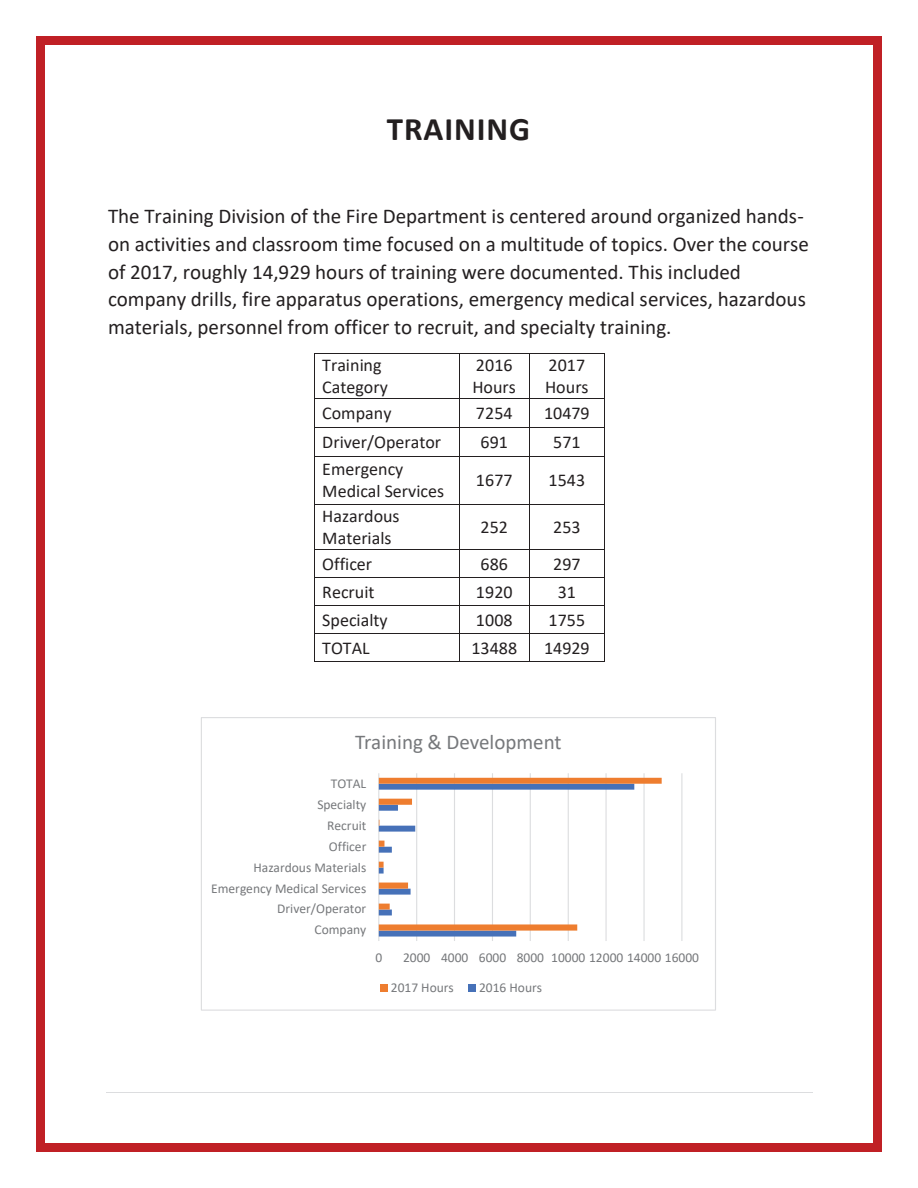
<style>
.page{position:relative;width:918px;height:1188px;background:#fff}
.page>*{position:absolute;margin:0;border:0;box-sizing:border-box;transform-origin:0 0}
.t1{font:700 33px "Calibri";letter-spacing:.025em;color:#231f20}
.t2{font:21px/27.6px "Calibri";color:#231f20}
.t3{font:21px "Calibri";color:#76787b}
.t4{font:18px/22px "Calibri";color:#231f20}
.t5{font:13.5px "Calibri";color:#76787b}
</style>
<div class="page">
<hr style="left:106px;top:1092px;width:706px;height:1px;background:#dcdddf">
<hr style="left:315px;top:354px;width:144px;height:1px;background:#231f20">
<hr style="left:459px;top:354px;width:70px;height:1px;background:#231f20">
<hr style="left:530px;top:354px;width:74px;height:1px;background:#231f20">
<hr style="left:314px;top:354px;width:1px;height:44px;background:#231f20">
<hr style="left:459px;top:354px;width:1px;height:44px;background:#231f20">
<hr style="left:529px;top:354px;width:1px;height:44px;background:#231f20">
<hr style="left:604px;top:354px;width:1px;height:44px;background:#231f20">
<hr style="left:315px;top:398px;width:144px;height:1px;background:#231f20">
<hr style="left:459px;top:398px;width:70px;height:1px;background:#231f20">
<hr style="left:530px;top:398px;width:74px;height:1px;background:#231f20">
<hr style="left:315px;top:427px;width:144px;height:1px;background:#231f20">
<hr style="left:459px;top:427px;width:70px;height:1px;background:#231f20">
<hr style="left:530px;top:427px;width:74px;height:1px;background:#231f20">
<svg style="left:314px;top:398px;width:1px;height:58px"></svg>
<hr style="left:315px;top:456px;width:144px;height:1px;background:#231f20">
<svg style="left:459px;top:399px;width:1px;height:57px"></svg>
<hr style="left:459px;top:456px;width:70px;height:1px;background:#231f20">
<svg style="left:529px;top:398px;width:1px;height:58px"></svg>
<hr style="left:530px;top:456px;width:74px;height:1px;background:#231f20">
<svg style="left:604px;top:398px;width:1px;height:58px"></svg>
<hr style="left:314px;top:456px;width:1px;height:48px;background:#231f20">
<hr style="left:459px;top:456px;width:1px;height:48px;background:#231f20">
<hr style="left:529px;top:456px;width:1px;height:48px;background:#231f20">
<hr style="left:604px;top:456px;width:1px;height:48px;background:#231f20">
<hr style="left:315px;top:504px;width:144px;height:1px;background:#231f20">
<hr style="left:459px;top:504px;width:70px;height:1px;background:#231f20">
<hr style="left:530px;top:504px;width:74px;height:1px;background:#231f20">
<hr style="left:314px;top:505px;width:1px;height:44px;background:#231f20">
<hr style="left:459px;top:505px;width:1px;height:44px;background:#231f20">
<hr style="left:529px;top:505px;width:1px;height:44px;background:#231f20">
<hr style="left:604px;top:505px;width:1px;height:44px;background:#231f20">
<hr style="left:315px;top:549px;width:144px;height:1px;background:#231f20">
<hr style="left:459px;top:549px;width:70px;height:1px;background:#231f20">
<hr style="left:530px;top:549px;width:74px;height:1px;background:#231f20">
<hr style="left:315px;top:577px;width:144px;height:1px;background:#231f20">
<hr style="left:459px;top:577px;width:70px;height:1px;background:#231f20">
<hr style="left:530px;top:577px;width:74px;height:1px;background:#231f20">
<hr style="left:315px;top:605px;width:144px;height:1px;background:#231f20">
<hr style="left:459px;top:605px;width:70px;height:1px;background:#231f20">
<hr style="left:530px;top:605px;width:74px;height:1px;background:#231f20">
<hr style="left:315px;top:633px;width:144px;height:1px;background:#231f20">
<hr style="left:459px;top:633px;width:70px;height:1px;background:#231f20">
<hr style="left:530px;top:633px;width:74px;height:1px;background:#231f20">
<svg style="left:314px;top:549px;width:1px;height:113px"></svg>
<hr style="left:315px;top:662px;width:144px;height:1px;background:#231f20">
<svg style="left:459px;top:550px;width:1px;height:112px"></svg>
<hr style="left:459px;top:662px;width:70px;height:1px;background:#231f20">
<svg style="left:529px;top:549px;width:1px;height:113px"></svg>
<hr style="left:530px;top:662px;width:74px;height:1px;background:#231f20">
<svg style="left:604px;top:549px;width:1px;height:113px"></svg>
<hr style="left:378px;top:773px;width:1px;height:168px;background:#dcdddf">
<hr style="left:416px;top:773px;width:1px;height:168px;background:#dcdddf">
<hr style="left:454px;top:773px;width:1px;height:168px;background:#dcdddf">
<hr style="left:492px;top:773px;width:1px;height:168px;background:#dcdddf">
<hr style="left:530px;top:773px;width:1px;height:168px;background:#dcdddf">
<hr style="left:568px;top:773px;width:1px;height:168px;background:#dcdddf">
<hr style="left:605px;top:773px;width:2px;height:168px;background:#dcdddf">
<hr style="left:643px;top:773px;width:2px;height:168px;background:#dcdddf">
<hr style="left:681px;top:773px;width:1px;height:168px;background:#dcdddf">
<svg style="left:379px;top:778px;width:283px;height:159px"></svg>
<div style="left:380px;top:985px;width:8px;height:7px;background:#ee7d2f"></div>
<div style="left:468px;top:985px;width:8px;height:7px;background:#4671b8"></div>
<div style="left:201px;top:718px;width:515px;height:293px;border:1px solid #dcdddf"></div>
<div style="left:36px;top:36px;width:9px;height:9px;background:#c02025"></div>
<div style="left:45px;top:36px;width:828px;height:9px;background:#c02025"></div>
<div style="left:873px;top:36px;width:9px;height:9px;background:#c02025"></div>
<div style="left:36px;top:45px;width:9px;height:1098px;background:#c02025"></div>
<div style="left:873px;top:45px;width:9px;height:1098px;background:#c02025"></div>
<div style="left:36px;top:1143px;width:9px;height:9px;background:#c02025"></div>
<div style="left:45px;top:1143px;width:828px;height:9px;background:#c02025"></div>
<div style="left:873px;top:1143px;width:9px;height:9px;background:#c02025"></div>
<h1 class="t1" style="left:387px;top:105px;width:145px">TRAINING</h1>
<p class="t2" style="left:108px;top:202px;width:702px">The Training Division of the Fire Department is centered around organized hands&shy;on activities and classroom time focused on a multitude of topics. Over the course of 2017, roughly 14,929 hours of training were documented. This included company drills, fire apparatus operations, emergency medical services, hazardous materials, personnel from officer to recruit, and specialty training.</p>
<p class="t4" style="left:322px;top:354px;width:67px">Training<br>Category</p>
<p class="t4" style="left:472px;top:354px;width:45px">2016<br>Hours</p>
<p class="t4" style="left:545px;top:354px;width:45px">2017<br>Hours</p>
<p class="t4" style="left:322px;top:402px;width:71px">Company</p>
<p class="t4" style="left:476px;top:402px;width:38px">7254</p>
<p class="t4" style="left:544px;top:402px;width:47px">10479</p>
<p class="t4" style="left:322px;top:431px;width:120px">Driver/Operator</p>
<p class="t4" style="left:480px;top:431px;width:29px">691</p>
<p class="t4" style="left:553px;top:431px;width:29px">571</p>
<p class="t4" style="left:322px;top:458px;width:123px">Emergency<br>Medical Services</p>
<p class="t4" style="left:476px;top:469px;width:38px">1677</p>
<p class="t4" style="left:549px;top:469px;width:38px">1543</p>
<p class="t4" style="left:322px;top:505px;width:79px">Hazardous<br>Materials</p>
<p class="t4" style="left:480px;top:516px;width:29px">252</p>
<p class="t4" style="left:553px;top:516px;width:29px">253</p>
<p class="t4" style="left:322px;top:552px;width:51px">Officer</p>
<p class="t4" style="left:480px;top:552px;width:29px">686</p>
<p class="t4" style="left:553px;top:552px;width:29px">297</p>
<p class="t4" style="left:322px;top:580px;width:54px">Recruit</p>
<p class="t4" style="left:476px;top:580px;width:38px">1920</p>
<p class="t4" style="left:558px;top:580px;width:20px">31</p>
<p class="t4" style="left:322px;top:608px;width:67px">Specialty</p>
<p class="t4" style="left:476px;top:608px;width:38px">1008</p>
<p class="t4" style="left:549px;top:608px;width:38px">1755</p>
<p class="t4" style="left:322px;top:636px;width:49px">TOTAL</p>
<p class="t4" style="left:471px;top:636px;width:47px">13488</p>
<p class="t4" style="left:544px;top:636px;width:47px">14929</p>
<p class="t3" style="left:355px;top:727px;width:208px">Training &amp; Development</p>
<p class="t5" style="left:331px;top:774px;width:37px">TOTAL</p>
<p class="t5" style="left:317px;top:795px;width:50px">Specialty</p>
<p class="t5" style="left:327px;top:816px;width:41px">Recruit</p>
<p class="t5" style="left:329px;top:837px;width:39px">Officer</p>
<p class="t5" style="left:253px;top:858px;width:114px">Hazardous Materials</p>
<p class="t5" style="left:211px;top:879px;width:157px">Emergency Medical Services</p>
<p class="t5" style="left:277px;top:900px;width:91px">Driver/Operator</p>
<p class="t5" style="left:314px;top:921px;width:53px">Company</p>
<p class="t5" style="left:375px;top:949px;width:8px">0</p>
<p class="t5" style="left:403px;top:949px;width:298px">2000 4000 6000 8000 10000 12000 14000 16000</p>
<p class="t5" style="left:391px;top:979px;width:65px">2017 Hours</p>
<p class="t5" style="left:479px;top:979px;width:65px">2016 Hours</p>
</div>
